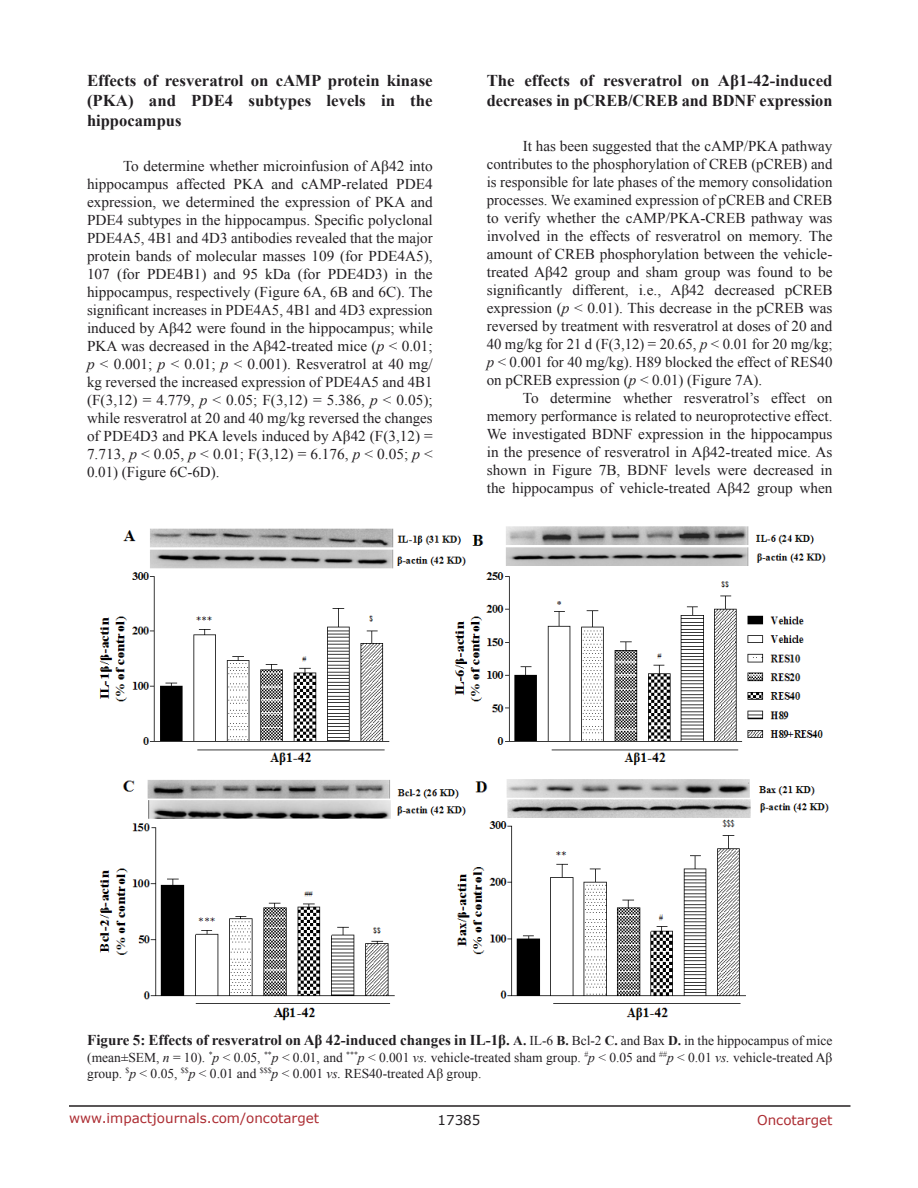
<style>
.page{position:relative;width:918px;height:1188px;background:#fff}
.page>*{position:absolute;margin:0;border:0;box-sizing:border-box;transform-origin:0 0}
.SubHeading{font:700 16.5px/19.8px "Times New Roman";color:#221f22;text-align:justify}
.BodyText{font:15px/18px "Times New Roman";color:#221f22;text-align:justify}
.FigureText{font:700 15px "Times New Roman";color:#221f22}
.FigureText-2{font:13.5px/16.2px "Times New Roman";color:#221f22}
.t1{font:13.5px "Verdana";color:#ac2b31}
.t2{font:13.5px "Verdana";color:#221f22}
.s1{font-style:italic}
.s2{font-size:13.5px}
.s3{font-weight:400;font-size:13.5px}
</style>
<div class="page">
<hr style="left:69px;top:1105px;width:781px;height:2px;background:#231f20">
<img style="left:99px;top:526px;width:730px;height:495px">
<p class="SubHeading" style="left:87px;top:70px;width:347px">Effects of resveratrol on cAMP protein kinase (PKA) and PDE4 subtypes levels in the hippocampus</p>
<p class="BodyText" style="left:87px;top:157px;width:347px;text-indent:36px">To determine whether microinfusion of Aβ42 into hippocampus affected PKA and cAMP-related PDE4 expression, we determined the expression of PKA and PDE4 subtypes in the hippocampus. Specific polyclonal PDE4A5, 4B1 and 4D3 antibodies revealed that the major protein bands of molecular masses 109 (for PDE4A5), 107 (for PDE4B1) and 95 kDa (for PDE4D3) in the hippocampus, respectively (Figure 6A, 6B and 6C). The significant increases in PDE4A5, 4B1 and 4D3 expression induced by Aβ42 were found in the hippocampus; while PKA was decreased in the Aβ42-treated mice (<span class="s1">p</span> &lt; 0.01; <span class="s1">p</span> &lt; 0.001; <span class="s1">p</span> &lt; 0.01; <span class="s1">p</span> &lt; 0.001). Resveratrol at 40 mg/ kg reversed the increased expression of PDE4A5 and 4B1 (F(3,12) = 4.779, <span class="s1">p</span> &lt; 0.05; F(3,12) = 5.386, <span class="s1">p</span> &lt; 0.05); while resveratrol at 20 and 40 mg/kg reversed the changes of PDE4D3 and PKA levels induced by Aβ42 (F(3,12) = 7.713, <span class="s1">p</span> &lt; 0.05, <span class="s1">p</span> &lt; 0.01; F(3,12) = 6.176, <span class="s1">p</span> &lt; 0.05; <span class="s1">p</span> &lt; 0.01) (Figure 6C-6D).</p>
<p class="SubHeading" style="left:487px;top:70px;width:347px">The effects of resveratrol on Aβ1-42-induced decreases in pCREB/CREB and BDNF expression</p>
<p class="BodyText" style="left:487px;top:137px;width:347px;text-indent:36px">It has been suggested that the cAMP/PKA pathway contributes to the phosphorylation of CREB (pCREB) and is responsible for late phases of the memory consolidation processes. We examined expression of pCREB and CREB to verify whether the cAMP/PKA-CREB pathway was involved in the effects of resveratrol on memory. The amount of CREB phosphorylation between the vehicle&shy;treated Aβ42 group and sham group was found to be significantly different, i.e., Aβ42 decreased pCREB expression (<span class="s1">p</span> &lt; 0.01). This decrease in the pCREB was reversed by treatment with resveratrol at doses of 20 and 40 mg/kg for 21 d (F(3,12) = 20.65, <span class="s1">p</span> &lt; 0.01 for 20 mg/kg; <span class="s1">p</span> &lt; 0.001 for 40 mg/kg). H89 blocked the effect of RES40 on pCREB expression (<span class="s1">p</span> &lt; 0.01) (Figure 7A).</p>
<p class="BodyText" style="left:487px;top:389px;width:347px;text-indent:36px">To determine whether resveratrol’s effect on memory performance is related to neuroprotective effect.<br>We investigated BDNF expression in the hippocampus in the presence of resveratrol in Aβ42-treated mice. As shown in Figure 7B, BDNF levels were decreased in the hippocampus of vehicle-treated Aβ42 group when</p>
<p class="FigureText" style="left:87px;top:1030px;width:747px">Figure 5: Effects of resveratrol on Aβ 42-induced changes in IL-1β. <span class="s2">A.</span> <span class="s3">IL-6</span> <span class="s2">B.</span> <span class="s3">Bcl-2</span> <span class="s2">C.</span> <span class="s3">and Bax</span> <span class="s2">D.</span> <span class="s3">in the hippocampus of mice</span></p>
<p class="FigureText-2" style="left:87px;top:1049px;width:747px">(mean±SEM, <span class="s1">n</span> = 10). <sup>*</sup><span class="s1">p</span> &lt; 0.05, <sup>**</sup><span class="s1">p</span> &lt; 0.01, and <sup>***</sup><span class="s1">p</span> &lt; 0.001 <span class="s1">vs.</span> vehicle-treated sham group. <sup>#</sup><span class="s1">p</span> &lt; 0.05 and <sup>##</sup><span class="s1">p</span> &lt; 0.01 <span class="s1">vs.</span> vehicle-treated Aβ group. <sup>$</sup><span class="s1">p</span> &lt; 0.05, <sup>$$</sup><span class="s1">p</span> &lt; 0.01 and <sup>$$$</sup><span class="s1">p</span> &lt; 0.001 <span class="s1">vs.</span> RES40-treated Aβ group.</p>
<p class="t1" style="left:69px;top:1109px;width:252px">www.impactjournals.com/oncotarget</p>
<p class="t2" style="left:438px;top:1111px;width:44px">17385</p>
<p class="t1" style="left:757px;top:1111px;width:77px">Oncotarget</p>
</div>
